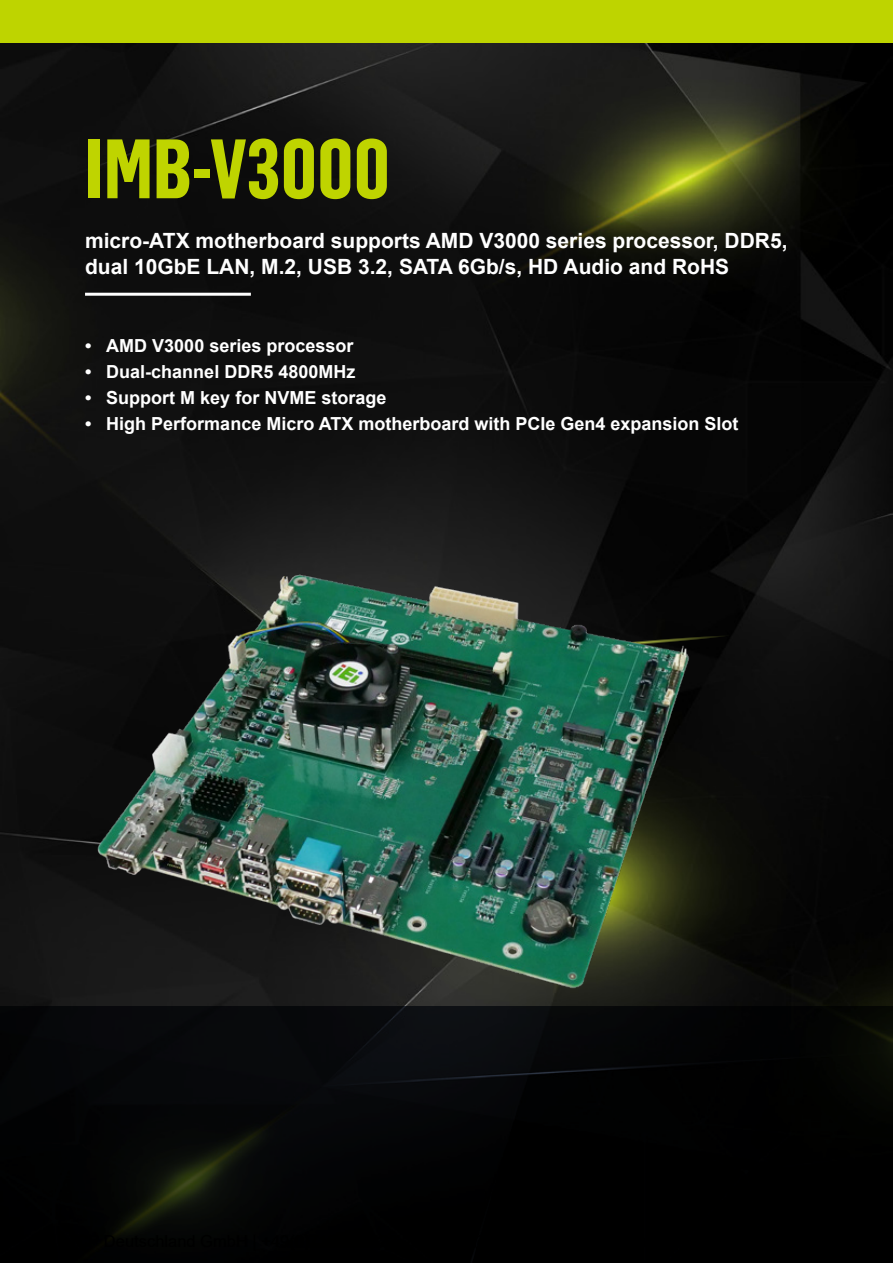
<style>
.page{position:relative;width:893px;height:1263px;background:#fff}
.page>*{position:absolute;margin:0;border:0;box-sizing:border-box;transform-origin:0 0}
.t1{font:700 82.5px "Flama Condensed";color:#bfd400}
.t2{font:700 21px/25.5px "Arial";color:#fff}
.t3{font:700 18px "Arial";color:#fff}
</style>
<div class="page">
<img style="left:0;top:43px;width:893px;height:963px">
<div style="left:0;top:1006px;width:893px;height:257px;background:linear-gradient(to right,#070809,#010101)"></div>
<div style="left:0;top:0;width:893px;height:43px;background:#bed400"></div>
<svg style="left:696px;top:631px;width:72px;height:24px;background:#0a0a09"></svg>
<hr style="left:85px;top:293px;width:166px;height:3px;background:#fff">
<img style="left:85px;top:550px;width:611px;height:470px">
<h1 class="t1" style="left:85px;top:117px;width:307px">IMB-V3000</h1>
<p class="t2" style="left:85px;top:228px;width:704px">micro-ATX motherboard supports AMD V3000 series processor, DDR5, dual 10GbE LAN, M.2, USB 3.2, SATA 6Gb/s, HD Audio and RoHS</p>
<p class="t3" style="left:85px;top:333px;width:270px">• AMD V3000 series processor</p>
<p class="t3" style="left:85px;top:359px;width:272px">• Dual-channel DDR5 4800MHz</p>
<p class="t3" style="left:85px;top:385px;width:303px">• Support M key for NVME storage</p>
<p class="t3" style="left:85px;top:411px;width:655px">• High Performance Micro ATX motherboard with PCIe Gen4 expansion Slot</p>
</div>
